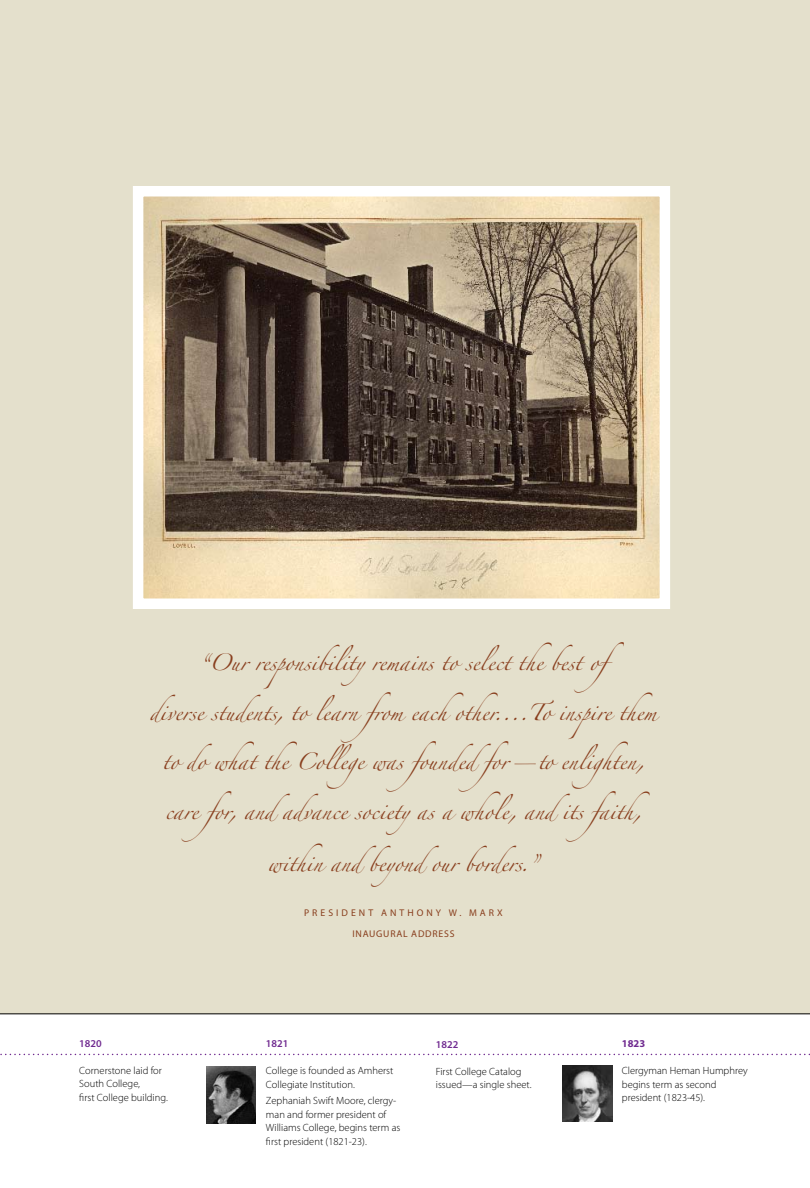
<style>
.page{position:relative;width:810px;height:1188px;background:#fff}
.page>*{position:absolute;margin:0;border:0;box-sizing:border-box;transform-origin:0 0}
.t1{font:15px "Zapfino";color:#893f1e}
.t2{font:300 10.5px/13.5px "Myriad Pro";color:#000}
.t3{font:600 10.5px "Myriad Pro";color:#702b90}
.t4{font:700 10.5px "Myriad Pro";color:#702b90}
.t5{font:9.75px/21px "Myriad Pro";letter-spacing:.305em;color:#893f1e;text-align:center}
</style>
<div class="page">
<div style="left:0;top:0;width:810px;height:1014px;background:#e4e0cc"></div>
<hr style="left:0;top:1014px;width:810px;height:1px;background:#000">
<img style="left:144px;top:197px;width:515px;height:401px">
<div style="left:133px;top:186px;width:537px;height:423px;border:10px solid #fff"></div>
<svg style="left:0;top:1054px;width:810px;height:1px"></svg>
<img style="left:563px;top:1065px;width:49px;height:57px">
<img style="left:206px;top:1067px;width:50px;height:56px">
<h1 class="t1" style="left:200px;top:656px;width:450px">“Our responsibilityremains to select the best of</h1>
<h1 class="t1" style="left:150px;top:706px;width:509px">diverse students, to learn from eachother....To inspire them</h1>
<h1 class="t1" style="left:162px;top:755px;width:484px">to do what the College was foundedfor—to enlighten,</h1>
<h1 class="t1" style="left:165px;top:805px;width:486px">care for, andadvance societyas a whole, andits faith,</h1>
<h1 class="t1" style="left:268px;top:857px;width:272px">within andbeyondour borders.”</h1>
<p class="t5" style="left:304px;top:902px;width:200px">PRESIDENT ANT HONY W. MA RX<br>INAUGURAL ADDRESS</p>
<p class="t3" style="left:79px;top:1037px;width:24px">1820</p>
<p class="t2" style="left:79px;top:1063px;width:90px">Cornerstone laid for<br>South College,<br>first College building.</p>
<p class="t3" style="left:266px;top:1037px;width:24px">1821</p>
<p class="t2" style="left:266px;top:1064px;width:129px">College is founded as Amherst<br>Collegiate Institution.</p>
<p class="t2" style="left:266px;top:1094px;width:136px">Zephaniah Swift Moore, clergy&shy;man and former president of<br>Williams College, begins term as first president (1821-23).</p>
<p class="t3" style="left:436px;top:1037px;width:24px">1822</p>
<p class="t2" style="left:436px;top:1064px;width:97px">First College Catalog issued—a single sheet.</p>
<p class="t4" style="left:622px;top:1037px;width:25px">1823</p>
<p class="t2" style="left:622px;top:1064px;width:127px">Clergyman Heman Humphrey begins term as second president (1823-45).</p>
</div>
